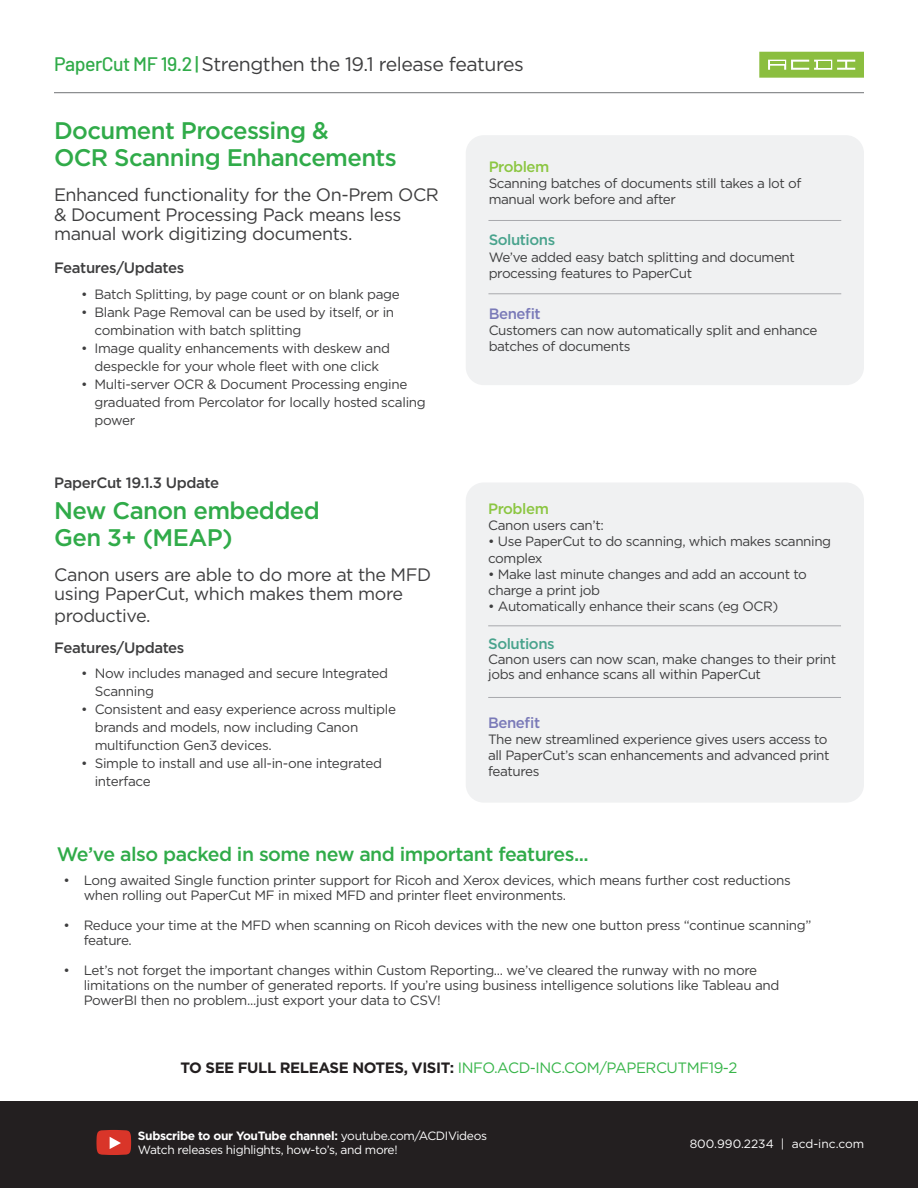
<style>
.page{position:relative;width:918px;height:1188px;background:#fff}
.page>*{position:absolute;margin:0;border:0;box-sizing:border-box;transform-origin:0 0}
.t1{font:500 24px/27px "Gotham";letter-spacing:-.025em;color:#30ab49}
.t2{font:19.5px "Gotham";letter-spacing:-.025em;color:#3e3e3f}
.t3{font:500 19.5px "Gotham";letter-spacing:-.025em;color:#30ab49}
.t4{font:18px/19.5px "Gotham";letter-spacing:-.025em;color:#3e3e3f}
.t5{font:15px "Gotham";letter-spacing:-.03em;color:#38b54a}
.t6{font:500 15px "Gotham";letter-spacing:-.025em;color:#3e3e3f}
.t7{font:500 15px "Gotham";letter-spacing:-.03em;color:#49a38d}
.t8{font:500 15px "Gotham";letter-spacing:-.03em;color:#8cc642}
.t9{font:500 15px "Gotham";letter-spacing:-.03em;color:#7a7ab8}
.t10{font:13.5px/18px "Gotham";letter-spacing:-.025em;color:#3e3e3f}
.t11{font:12px/13.6px "Gotham";letter-spacing:-.03em;color:#fff}
.t12{font:12px "Gotham";color:#fff}
.s1{font-family:"Barlow";font-weight:500;color:#30ab49}
.s2{font-weight:700;color:#231f20}
.s3{font-weight:700}
</style>
<div class="page">
<div style="left:466px;top:135px;width:398px;height:250px;background:#f0f1f2;border-radius:18px"></div>
<hr style="left:488px;top:220px;width:353px;height:1px;background:#a8a9ad">
<hr style="left:488px;top:294px;width:353px;height:1px;background:#a8a9ad">
<svg style="left:759px;top:52px;width:105px;height:26px;background:#9ac659"></svg>
<hr style="left:54px;top:92px;width:810px;height:1px;background:#808285">
<div style="left:466px;top:482px;width:398px;height:321px;background:#f0f1f2;border-radius:18px"></div>
<hr style="left:488px;top:626px;width:353px;height:1px;background:#a8a9ad">
<hr style="left:488px;top:697px;width:353px;height:1px;background:#a8a9ad">
<div style="left:0;top:1101px;width:918px;height:87px;background:#231f20"></div>
<svg style="left:96px;top:1130px;width:35px;height:25px"></svg>
<h2 class="t2" style="left:54px;top:52px;width:471px"><span class="s1">PaperCut MF 19.2 |</span> Strengthen the 19.1 release features</h2>
<h1 class="t1" style="left:54px;top:117px;width:344px">Document Processing &amp;<br>OCR Scanning Enhancements</h1>
<h3 class="t4" style="left:54px;top:185px;width:386px">Enhanced functionality for the On-Prem OCR &amp; Document Processing Pack means less manual work digitizing documents.</h3>
<p class="t6" style="left:54px;top:258px;width:132px">Features/Updates</p>
<p class="t10" style="left:81px;top:285px;width:320px">• Batch Splitting, by page count or on blank page</p>
<p class="t10" style="left:94px;top:303px;width:301px;text-indent:-14px">• Blank Page Removal can be used by itself, or in combination with batch splitting</p>
<p class="t10" style="left:81px;top:339px;width:311px;text-align:center">• Image quality enhancements with deskew and despeckle for your whole fleet with one click</p>
<p class="t10" style="left:94px;top:375px;width:333px;text-indent:-14px">• Multi-server OCR &amp; Document Processing engine graduated from Percolator for locally hosted scaling power</p>
<p class="t6" style="left:54px;top:473px;width:166px">PaperCut 19.1.3 Update</p>
<h1 class="t1" style="left:54px;top:496px;width:267px">New Canon embedded<br>Gen 3+ (MEAP)</h1>
<h3 class="t4" style="left:54px;top:564px;width:378px">Canon users are able to do more at the MFD using PaperCut, which makes them more</h3>
<h3 class="t4" style="left:54px;top:605px;width:98px">productive.</h3>
<p class="t6" style="left:54px;top:638px;width:132px">Features/Updates</p>
<p class="t10" style="left:95px;top:664px;width:295px;text-indent:-14px">• Now includes managed and secure Integrated<br>Scanning</p>
<p class="t10" style="left:95px;top:700px;width:303px;text-indent:-14px">• Consistent and easy experience across multiple brands and models, now including Canon multifunction Gen3 devices.</p>
<p class="t10" style="left:95px;top:754px;width:289px;text-indent:-14px">• Simple to install and use all-in-one integrated interface</p>
<p class="t8" style="left:489px;top:157px;width:62px">Problem</p>
<p class="t10" style="left:489px;top:175px;width:314px;line-height:16.2px">Scanning batches of documents still takes a lot of manual work before and after</p>
<p class="t7" style="left:489px;top:230px;width:68px">Solutions</p>
<p class="t10" style="left:489px;top:248px;width:308px;line-height:16.2px">We’ve added easy batch splitting and document processing features to PaperCut</p>
<p class="t9" style="left:489px;top:304px;width:54px">Benefit</p>
<p class="t10" style="left:489px;top:322px;width:330px;line-height:16.2px">Customers can now automatically split and enhance batches of documents</p>
<p class="t8" style="left:488px;top:499px;width:62px">Problem</p>
<p class="t10" style="left:488px;top:516px;width:117px">Canon users can’t:</p>
<p class="t10" style="left:488px;top:533px;width:345px;line-height:16.2px">• Use PaperCut to do scanning, which makes scanning complex</p>
<p class="t10" style="left:488px;top:566px;width:320px;line-height:16.2px">• Make last minute changes and add an account to charge a print job</p>
<p class="t10" style="left:488px;top:597px;width:292px">• Automatically enhance their scans (eg OCR)</p>
<p class="t7" style="left:488px;top:634px;width:68px">Solutions</p>
<p class="t10" style="left:488px;top:651px;width:350px;line-height:15px">Canon users can now scan, make changes to their print jobs and enhance scans all within PaperCut</p>
<p class="t9" style="left:488px;top:713px;width:54px">Benefit</p>
<p class="t10" style="left:488px;top:731px;width:343px;line-height:16.2px">The new streamlined experience gives users access to all PaperCut’s scan enhancements and advanced print features</p>
<h2 class="t3" style="left:57px;top:841px;width:533px">We’ve also packed in some new and important features...</h2>
<p class="t10" style="left:84px;top:872px;width:709px;line-height:15px;text-indent:-20px">• Long awaited Single function printer support for Ricoh and Xerox devices, which means further cost reductions when rolling out PaperCut MF in mixed MFD and printer fleet environments.</p>
<p class="t10" style="left:84px;top:917px;width:729px;line-height:15px;text-indent:-20px">• Reduce your time at the MFD when scanning on Ricoh devices with the new one button press “continue scanning” feature.</p>
<p class="t10" style="left:84px;top:962px;width:697px;line-height:15px;text-indent:-20px">• Let’s not forget the important changes within Custom Reporting... we’ve cleared the runway with no more limitations on the number of generated reports. If you’re using business intelligence solutions like Tableau and<br>PowerBI then no problem...just export your data to CSV!</p>
<p class="t5" style="left:180px;top:1058px;width:559px"><span class="s2">TO SEE FULL RELEASE NOTES, VISIT:</span> INFO.ACD-INC.COM/PAPERCUTMF19-2</p>
<p class="t11" style="left:138px;top:1129px;width:351px"><span class="s3">Subscribe to our YouTube channel:</span> youtube.com/ACDIVideos<br>Watch releases highlights, how-to’s, and more!</p>
<p class="t12" style="left:690px;top:1136px;width:176px">800.990.2234 | acd-inc.com</p>
</div>
